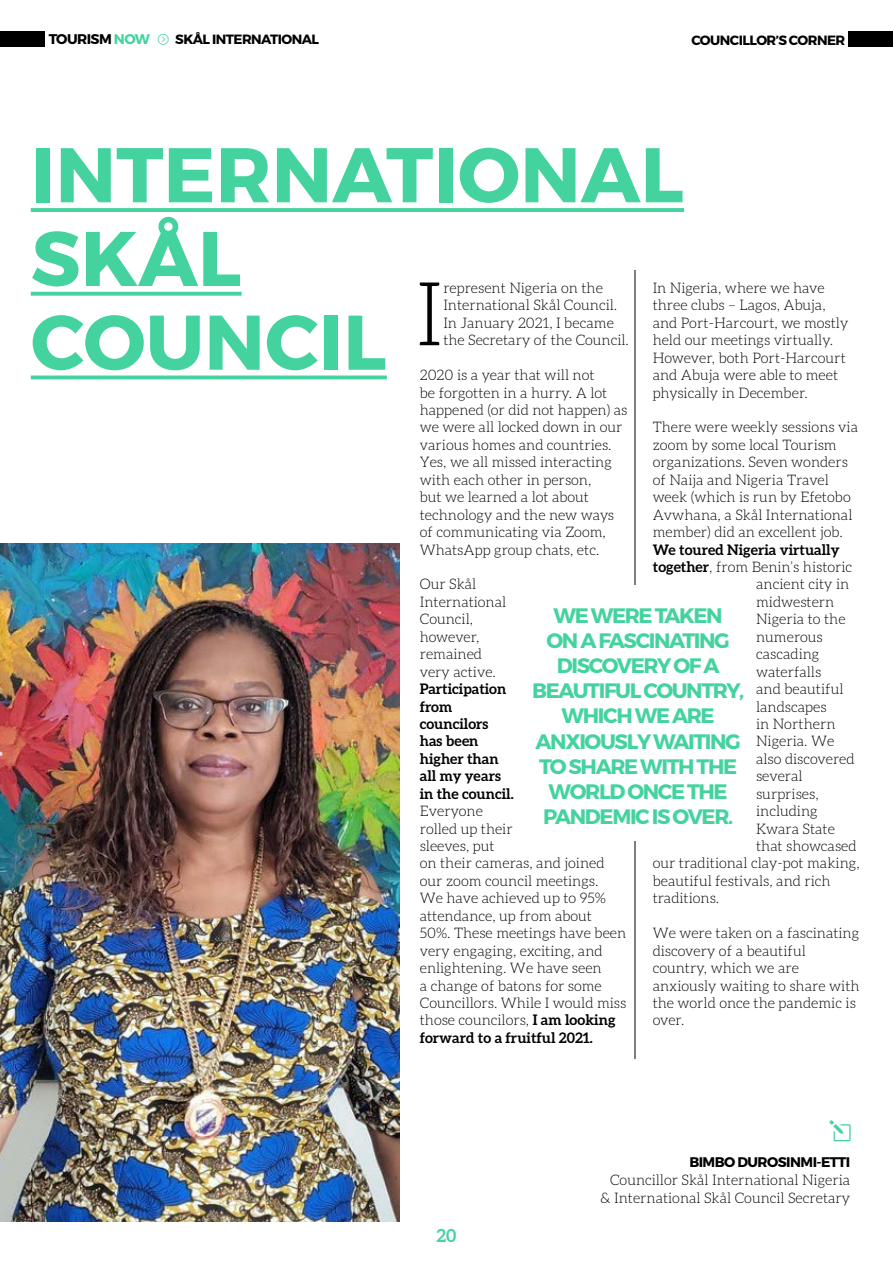
<style>
.page{position:relative;width:893px;height:1263px;background:#fff}
.page>*{position:absolute;margin:0;border:0;box-sizing:border-box;transform-origin:0 0}
.BODY_TEXT{font:300 88.5px "Aleo";color:#000}
.TITLE_8{font:700 77.25px "Montserrat";color:#44d39f}
.TITLE_2{font:700 21px/25px "Montserrat";letter-spacing:-.065em;color:#44d39f;text-align:center}
.TITLE_3{font:21px "Elegant Icons";color:#44d39f}
.t1{font:700 18px "Aleo";color:#44d39f}
.BODY_TEXT-2{font:300 14.55px/17.4px "Aleo";color:#000}
.Párrafo{font:300 14.55px "Aleo";color:#000}
.BODY_TEXT-3{font:700 14.55px "Aleo";color:#000}
.t2{font:700 14.1px "Montserrat";letter-spacing:-.04em;color:#000}
.TITLE_3-2{font:700 13.95px "Montserrat";letter-spacing:-.04em;color:#000}
.t3{font:700 13.5px "Montserrat";letter-spacing:-.04em;color:#000}
.s1{color:#44d39f}
.s2{font-weight:700}
</style>
<div class="page">
<div style="left:0;top:32px;width:45px;height:15px;background:#000"></div>
<div style="left:848px;top:32px;width:45px;height:15px;background:#000"></div>
<img style="left:0;top:544px;width:400px;height:677px">
<hr style="left:635px;top:270px;width:1px;height:789px;background:#000">
<div style="left:521px;top:585px;width:228px;height:255px;background:#fff"></div>
<hr style="left:31px;top:208px;width:653px;height:4px;background:#44d39f">
<svg style="left:31px;top:292px;width:211px;height:4px"></svg>
<svg style="left:31px;top:375px;width:356px;height:4px"></svg>
<p class="t2" style="left:49px;top:30px;width:103px">TOURISM <span class="s1">NOW</span></p>
<p class="t3" style="left:175px;top:31px;width:145px">SKÅL INTERNATIONAL</p>
<p class="t3" style="left:691px;top:32px;width:155px">COUNCILLOR’S CORNER</p>
<p class="TITLE_8" style="left:31px;top:127px;width:654px">INTERNATIONAL</p>
<p class="TITLE_8" style="left:31px;top:211px;width:212px">SKÅL</p>
<p class="TITLE_8" style="left:31px;top:294px;width:357px">COUNCIL</p>
<p class="BODY_TEXT" style="left:415px;top:266px;width:29px">I</p>
<p class="BODY_TEXT-2" style="left:443px;top:279px;width:175px">represent Nigeria on the<br>International Skål Council.</p>
<p class="BODY_TEXT-2" style="left:653px;top:279px;width:197px">In Nigeria, where we have three clubs – Lagos, Abuja, and Port-Harcourt, we mostly held our meetings virtually.<br>However, both Port-Harcourt and Abuja were able to meet physically in December.</p>
<p class="BODY_TEXT-2" style="left:653px;top:419px;width:207px">There were weekly sessions via</p>
<p class="BODY_TEXT-2" style="left:653px;top:436px;width:186px">zoom by some local Tourism</p>
<p class="BODY_TEXT-2" style="left:653px;top:453px;width:197px">organizations. Seven wonders</p>
<p class="BODY_TEXT-2" style="left:653px;top:471px;width:178px">of Naija and Nigeria Travel</p>
<p class="BODY_TEXT-2" style="left:653px;top:488px;width:200px">week (which is run by Efetobo</p>
<p class="BODY_TEXT-2" style="left:653px;top:506px;width:201px">Avwhana, a Skål International</p>
<p class="BODY_TEXT-2" style="left:653px;top:523px;width:191px">member) did an excellent job.</p>
<p class="BODY_TEXT-3" style="left:653px;top:541px;width:188px">We toured Nigeria virtually</p>
<p class="BODY_TEXT-2" style="left:653px;top:558px;width:201px"><span class="s2">together</span>, from Benin’s historic</p>
<p class="BODY_TEXT-2" style="left:756px;top:575px;width:95px">ancient city in</p>
<p class="BODY_TEXT-2" style="left:756px;top:593px;width:80px">midwestern</p>
<p class="BODY_TEXT-2" style="left:756px;top:610px;width:91px">Nigeria to the</p>
<p class="BODY_TEXT-2" style="left:756px;top:628px;width:68px">numerous</p>
<p class="BODY_TEXT-2" style="left:756px;top:645px;width:65px">cascading</p>
<p class="BODY_TEXT-2" style="left:756px;top:663px;width:67px">waterfalls</p>
<p class="BODY_TEXT-2" style="left:756px;top:680px;width:89px">and beautiful</p>
<p class="BODY_TEXT-2" style="left:756px;top:698px;width:72px">landscapes</p>
<p class="BODY_TEXT-2" style="left:756px;top:715px;width:81px">in Northern</p>
<p class="BODY_TEXT-2" style="left:756px;top:732px;width:80px">Nigeria. We</p>
<p class="BODY_TEXT-2" style="left:756px;top:750px;width:100px">also discovered</p>
<p class="BODY_TEXT-2" style="left:756px;top:767px;width:48px">several</p>
<p class="BODY_TEXT-2" style="left:756px;top:785px;width:64px">surprises,</p>
<p class="BODY_TEXT-2" style="left:756px;top:802px;width:63px">including</p>
<p class="BODY_TEXT-2" style="left:756px;top:820px;width:80px">Kwara State</p>
<p class="BODY_TEXT-2" style="left:756px;top:837px;width:102px">that showcased</p>
<p class="BODY_TEXT-2" style="left:653px;top:855px;width:208px">our traditional clay-pot making,</p>
<p class="BODY_TEXT-2" style="left:653px;top:872px;width:179px">beautiful festivals, and rich</p>
<p class="BODY_TEXT-2" style="left:653px;top:889px;width:68px">traditions.</p>
<p class="BODY_TEXT-2" style="left:653px;top:924px;width:208px">We were taken on a fascinating discovery of a beautiful country, which we are anxiously waiting to share with the world once the pandemic is over.</p>
<p class="BODY_TEXT-2" style="left:443px;top:314px;width:187px">In January 2021, I became the Secretary of the Council.</p>
<p class="BODY_TEXT-2" style="left:420px;top:366px;width:209px">2020 is a year that will not<br>be forgotten in a hurry. A lot happened (or did not happen) as we were all locked down in our various homes and countries.<br>Yes, we all missed interacting with each other in person,<br>but we learned a lot about technology and the new ways of communicating via Zoom,<br>WhatsApp group chats, etc.</p>
<p class="BODY_TEXT-2" style="left:420px;top:575px;width:208px">Our Skål<br>International<br>Council,<br>however,<br>remained<br>very active.<br><span class="s2">Participation<br>from<br>councilors<br>has been<br>higher than<br>all my years<br>in the council.<br></span>Everyone<br>rolled up their<br>sleeves, put<br>on their cameras, and joined our zoom council meetings.<br>We have achieved up to 95% attendance, up from about<br>50%. These meetings have been very engaging, exciting, and enlightening. We have seen<br>a change of batons for some<br>Councillors. While I would miss those councilors, <span class="s2">I am looking forward to a fruitful 2021.</span></p>
<p class="TITLE_2" style="left:532px;top:603px;width:214px">WE WERE TAKEN<br>ON A FASCINATING<br>DISCOVERY OF A<br>BEAUTIFUL COUNTRY,<br>WHICH WE ARE<br>ANXIOUSLY WAITING<br>TO SHARE WITH THE<br>WORLD ONCE THE<br>PANDEMIC IS OVER.</p>
<p class="TITLE_3" style="left:830px;top:1121px;width:22px">●</p>
<p class="t1" style="left:436px;top:1225px;width:22px">20</p>
<p class="TITLE_3-2" style="left:689px;top:1153px;width:162px">BIMBO DUROSINMI-ETTI</p>
<p class="Párrafo" style="left:610px;top:1172px;width:242px">Councillor Skål International Nigeria</p>
<p class="Párrafo" style="left:601px;top:1190px;width:251px">&amp; International Skål Council Secretary</p>
</div>
